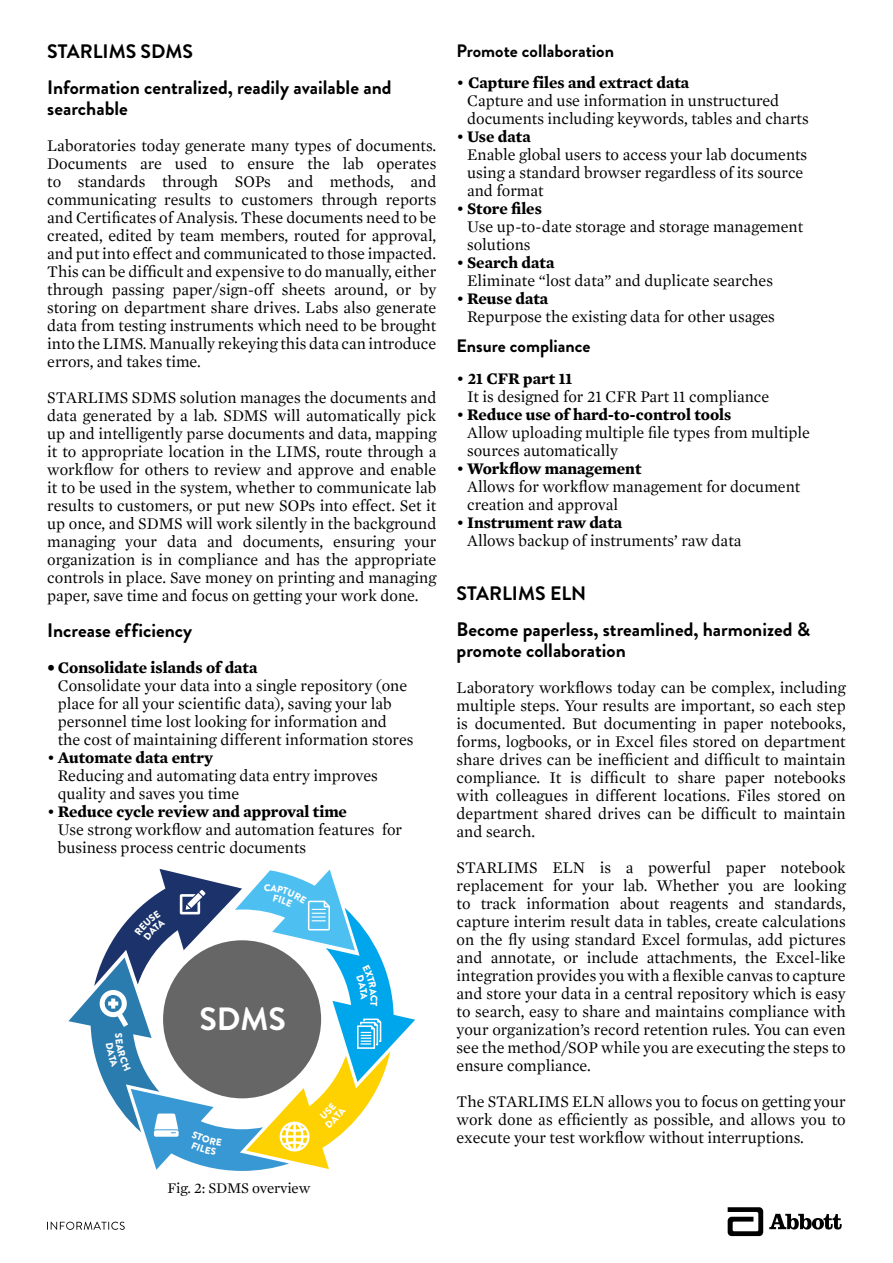
<style>
.page{position:relative;width:893px;height:1263px;background:#fff}
.page>*{position:absolute;margin:0;border:0;box-sizing:border-box;transform-origin:0 0}
.t1{font:700 32.1px "Brandon Grotesque";color:#fff}
.t2{font:700 19.5px/36px "Brandon Grotesque";color:#000}
.t3{font:700 18px "Brandon Grotesque";color:#000}
.t4{font:16.5px/18px "Mercury Text G1";color:#000}
.t5{font:700 16.5px "Mercury Text G1";color:#000}
.t6{font:15px "Mercury Text G1";letter-spacing:-.01em;color:#000}
.s1{font-weight:700}
</style>
<div class="page">
<svg style="left:728px;top:1207px;width:35px;height:29px"></svg>
<svg style="left:769px;top:1214px;width:73px;height:15px"></svg>
<svg style="left:47px;top:1222px;width:78px;height:8px"></svg>
<svg style="left:68px;top:868px;width:347px;height:303px"></svg>
<p class="t2" style="left:47px;top:34px;width:346px">STARLIMS SDMS<br>Information centralized, readily available and</p>
<p class="t2" style="left:47px;top:91px;width:82px">searchable</p>
<p class="t4" style="left:47px;top:137px;width:391px;text-align:justify">Laboratories today generate many types of documents.<br>Documents are used to ensure the lab operates to standards through SOPs and methods, and communicating results to customers through reports and Certificates of Analysis. These documents need to be created, edited by team members, routed for approval, and put into effect and communicated to those impacted.<br>This can be difficult and expensive to do manually, either through passing paper/sign-off sheets around, or by storing on department share drives. Labs also generate data from testing instruments which need to be brought into the LIMS. Manually rekeying this data can introduce errors, and takes time.</p>
<p class="t4" style="left:47px;top:389px;width:391px;text-align:justify">STARLIMS SDMS solution manages the documents and data generated by a lab. SDMS will automatically pick up and intelligently parse documents and data, mapping it to appropriate location in the LIMS, route through a workflow for others to review and approve and enable it to be used in the system, whether to communicate lab results to customers, or put new SOPs into effect. Set it up once, and SDMS will work silently in the background managing your data and documents, ensuring your organization is in compliance and has the appropriate controls in place. Save money on printing and managing paper, save time and focus on getting your work done.</p>
<p class="t2" style="left:47px;top:613px;width:147px">Increase efficiency</p>
<p class="t5" style="left:47px;top:655px;width:212px">• Consolidate islands of data</p>
<p class="t4" style="left:58px;top:677px;width:357px">Consolidate your data into a single repository (one place for all your scientific data), saving your lab personnel time lost looking for information and the cost of maintaining different information stores</p>
<p class="t4" style="left:58px;top:749px;width:322px;text-indent:-10px">• <span class="s1">Automate data entry<br></span>Reducing and automating data entry improves quality and saves you time</p>
<p class="t4" style="left:58px;top:803px;width:346px;text-indent:-10px">• <span class="s1">Reduce cycle review and approval time<br></span>Use strong workflow and automation features for business process centric documents</p>
<h1 class="t1" style="left:199px;top:996px;width:88px">SDMS</h1>
<p class="t6" style="left:167px;top:1179px;width:144px">Fig. 2: SDMS overview</p>
<p class="t3" style="left:457px;top:39px;width:159px">Promote collaboration</p>
<p class="t4" style="left:467px;top:74px;width:343px;text-indent:-10px">• <span class="s1">Capture files and extract data<br></span>Capture and use information in unstructured documents including keywords, tables and charts</p>
<p class="t4" style="left:467px;top:128px;width:342px;text-indent:-10px">• <span class="s1">Use data<br></span>Enable global users to access your lab documents using a standard browser regardless of its source and format</p>
<p class="t4" style="left:467px;top:200px;width:338px;text-indent:-10px">• <span class="s1">Store files<br></span>Use up-to-date storage and storage management solutions</p>
<p class="t4" style="left:467px;top:254px;width:307px;text-indent:-10px">• <span class="s1">Search data<br></span>Eliminate “lost data” and duplicate searches</p>
<p class="t4" style="left:467px;top:290px;width:309px;text-indent:-10px">• <span class="s1">Reuse data<br></span>Repurpose the existing data for other usages</p>
<p class="t3" style="left:457px;top:334px;width:135px">Ensure compliance</p>
<p class="t4" style="left:467px;top:370px;width:304px;text-indent:-10px">• <span class="s1">21 CFR part 11<br></span>It is designed for 21 CFR Part 11 compliance</p>
<p class="t4" style="left:467px;top:406px;width:344px;text-indent:-10px">• <span class="s1">Reduce use of hard-to-control tools<br></span>Allow uploading multiple file types from multiple sources automatically</p>
<p class="t4" style="left:467px;top:460px;width:335px;text-indent:-10px">• <span class="s1">Workflow management<br></span>Allows for workflow management for document creation and approval</p>
<p class="t4" style="left:467px;top:514px;width:276px;text-indent:-10px">• <span class="s1">Instrument raw data<br></span>Allows backup of instruments’ raw data</p>
<p class="t2" style="left:457px;top:576px;width:355px">STARLIMS ELN<br>Become paperless, streamlined, harmonized &amp;</p>
<p class="t2" style="left:457px;top:633px;width:171px">promote collaboration</p>
<p class="t4" style="left:457px;top:679px;width:391px;text-align:justify">Laboratory workflows today can be complex, including multiple steps. Your results are important, so each step is documented. But documenting in paper notebooks, forms, logbooks, or in Excel files stored on department share drives can be inefficient and difficult to maintain compliance. It is difficult to share paper notebooks with colleagues in different locations. Files stored on department shared drives can be difficult to maintain and search.</p>
<p class="t4" style="left:457px;top:859px;width:391px;text-align:justify">STARLIMS ELN is a powerful paper notebook replacement for your lab. Whether you are looking to track information about reagents and standards, capture interim result data in tables, create calculations on the fly using standard Excel formulas, add pictures and annotate, or include attachments, the Excel-like integration provides you with a flexible canvas to capture and store your data in a central repository which is easy to search, easy to share and maintains compliance with your organization’s record retention rules. You can even see the method/SOP while you are executing the steps to ensure compliance.</p>
<p class="t4" style="left:457px;top:1093px;width:391px;text-align:justify">The STARLIMS ELN allows you to focus on getting your work done as efficiently as possible, and allows you to execute your test workflow without interruptions.</p>
</div>
